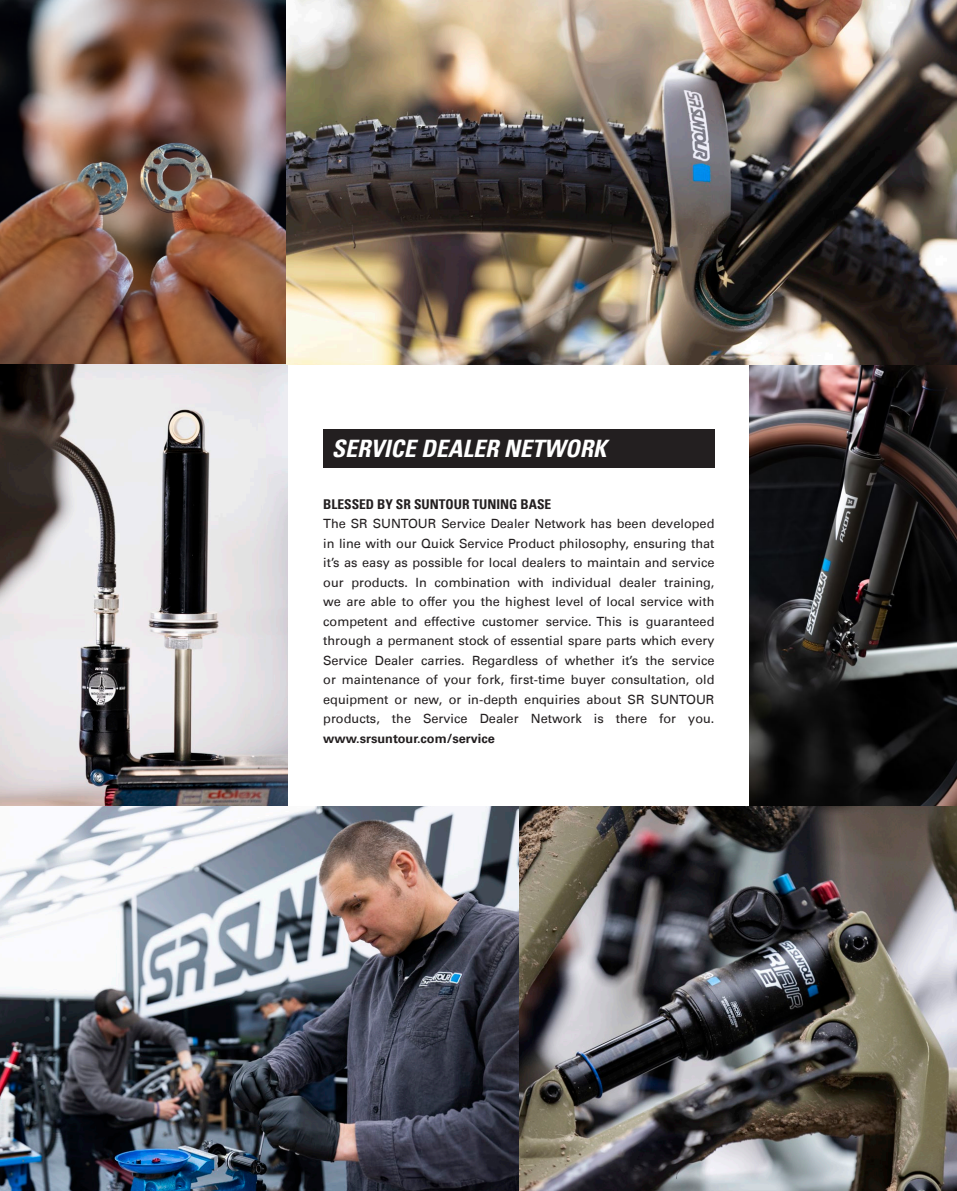
<style>
.page{position:relative;width:957px;height:1191px;background:#fff}
.page>*{position:absolute;margin:0;border:0;box-sizing:border-box;transform-origin:0 0}
.t1{font:italic 700 condensed 24px "Univers LT";color:#fff}
.t2{font:700 condensed 13.5px "Univers LT";color:#231f20}
.t3{font:12.75px/19.5px "Univers LT";color:#231f20;text-align:justify}
.t4{font:700 12.75px "Univers LT";color:#231f20}
</style>
<div class="page">
<img style="left:0;top:0;width:287px;height:806px">
<img style="left:749px;top:364px;width:208px;height:442px">
<img style="left:0;top:806px;width:957px;height:385px">
<img style="left:287px;top:0;width:670px;height:364px">
<div style="left:323px;top:429px;width:391px;height:38px;background:#231f20"></div>
<h1 class="t1" style="left:332px;top:434px;width:276px">SERVICE DEALER NETWORK</h1>
<p class="t2" style="left:323px;top:495px;width:230px">BLESSED BY SR SUNTOUR TUNING BASE</p>
<p class="t3" style="left:323px;top:514px;width:393px">The SR SUNTOUR Service Dealer Network has been developed in line with our Quick Service Product philosophy, ensuring that it’s as easy as possible for local dealers to maintain and service our products. In combination with individual dealer training, we are able to offer you the highest level of local service with competent and effective customer service. This is guaranteed through a permanent stock of essential spare parts which every Service Dealer carries. Regardless of whether it’s the service or maintenance of your fork, first-time buyer consultation, old equipment or new, or in-depth enquiries about SR SUNTOUR products, the Service Dealer Network is there for you.</p>
<p class="t4" style="left:323px;top:730px;width:173px">www.srsuntour.com/service</p>
</div>
